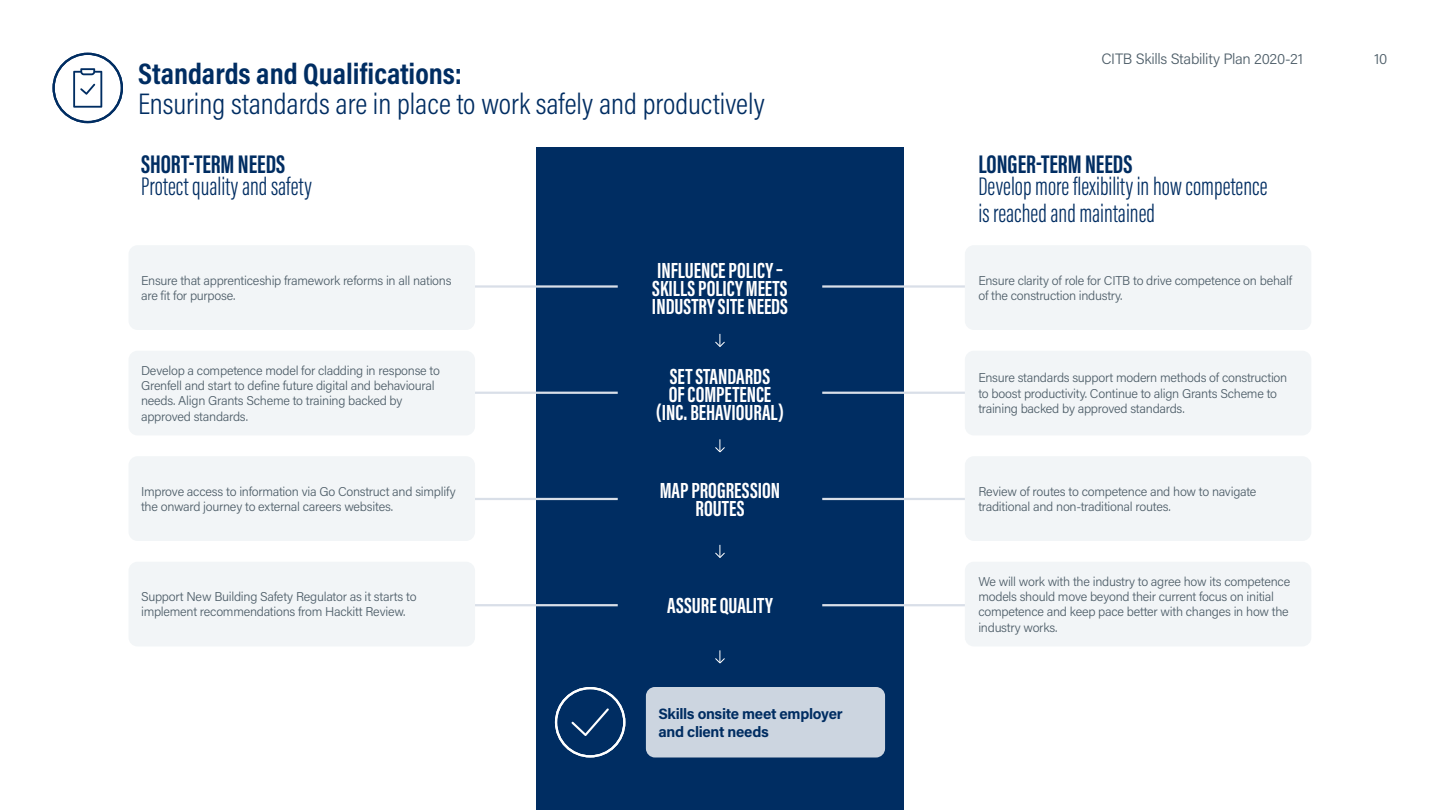
<style>
.page{position:relative;width:1440px;height:810px;background:#fff}
.page>*{position:absolute;margin:0;border:0;box-sizing:border-box;transform-origin:0 0}
.t1{font:300 30px "Acumin Pro Cond";color:#002d62}
.t2{font:700 30px "Acumin Pro Cond";color:#002d62}
.t3{font:300 26.25px/26.2px "Acumin Pro Extra Cond";color:#002d62}
.t4{font:700 26.25px "Acumin Pro Extra Cond";color:#002d62}
.t5{font:700 22.5px/18px "Acumin Pro Extra Cond";color:#fff;text-align:center}
.t6{font:700 15px/18px "Acumin Pro";letter-spacing:-.02em;color:#002d62}
.t7{font:300 15px "Acumin Pro";letter-spacing:-.02em;color:#4d5d68}
.t8{font:300 12.75px/15.3px "Acumin Pro";letter-spacing:-.02em;color:#4d5d68}
</style>
<div class="page">
<div style="left:536px;top:147px;width:368px;height:663px;background:#002d62"></div>
<svg style="left:715px;top:334px;width:10px;height:13px"></svg>
<svg style="left:715px;top:439px;width:10px;height:14px"></svg>
<svg style="left:715px;top:545px;width:10px;height:13px"></svg>
<svg style="left:715px;top:650px;width:10px;height:14px"></svg>
<svg style="left:555px;top:687px;width:70px;height:71px"></svg>
<hr style="left:377px;top:285px;width:241px;height:3px;background:#d9dfe8">
<hr style="left:377px;top:392px;width:241px;height:2px;background:#d9dfe8">
<hr style="left:377px;top:498px;width:241px;height:2px;background:#d9dfe8">
<hr style="left:377px;top:604px;width:241px;height:2px;background:#d9dfe8">
<hr style="left:822px;top:285px;width:241px;height:3px;background:#d9dfe8">
<hr style="left:822px;top:392px;width:241px;height:2px;background:#d9dfe8">
<hr style="left:822px;top:498px;width:241px;height:2px;background:#d9dfe8">
<hr style="left:822px;top:604px;width:241px;height:2px;background:#d9dfe8">
<div style="left:965px;top:245px;width:346px;height:85px;background:#f2f5f7;border-radius:9px"></div>
<div style="left:965px;top:351px;width:346px;height:84px;background:#f2f5f7;border-radius:9px"></div>
<div style="left:965px;top:456px;width:346px;height:85px;background:#f2f5f7;border-radius:9px"></div>
<div style="left:965px;top:562px;width:346px;height:84px;background:#f2f5f7;border-radius:9px"></div>
<div style="left:129px;top:245px;width:346px;height:85px;background:#f2f5f7;border-radius:9px"></div>
<div style="left:129px;top:351px;width:346px;height:84px;background:#f2f5f7;border-radius:9px"></div>
<div style="left:129px;top:456px;width:346px;height:85px;background:#f2f5f7;border-radius:9px"></div>
<div style="left:129px;top:562px;width:346px;height:84px;background:#f2f5f7;border-radius:9px"></div>
<svg style="left:52px;top:53px;width:71px;height:70px"></svg>
<div style="left:646px;top:687px;width:239px;height:71px;background:#ccd5e0;border-radius:9px"></div>
<h1 class="t2" style="left:138px;top:54px;width:326px">Standards and Qualifications:</h1>
<h1 class="t1" style="left:138px;top:84px;width:628px">Ensuring standards are in place to work safely and productively</h1>
<p class="t7" style="left:1101px;top:48px;width:203px">CITB Skills Stability Plan 2020-21</p>
<p class="t7" style="left:1374px;top:48px;width:15px">10</p>
<h2 class="t4" style="left:141px;top:148px;width:146px">SHORT-TERM NEEDS</h2>
<h2 class="t4" style="left:978px;top:148px;width:156px">LONGER-TERM NEEDS</h2>
<h2 class="t3" style="left:141px;top:173px;width:172px">Protect quality and safety</h2>
<h2 class="t3" style="left:978px;top:173px;width:291px">Develop more flexibility in how competence is reached and maintained</h2>
<p class="t8" style="left:141px;top:272px;width:312px">Ensure that apprenticeship framework reforms in all nations are fit for purpose.</p>
<h3 class="t5" style="left:652px;top:261px;width:138px;text-align:left">INFLUENCE POLICY –<br>SKILLS POLICY MEETS<br>INDUSTRY SITE NEEDS</h3>
<p class="t8" style="left:978px;top:272px;width:315px">Ensure clarity of role for CITB to drive competence on behalf of the construction industry.</p>
<p class="t8" style="left:141px;top:362px;width:300px">Develop a competence model for cladding in response to Grenfell and start to define future digital and behavioural needs. Align Grants Scheme to training backed by approved standards.</p>
<h3 class="t5" style="left:656px;top:367px;width:130px">SET STANDARDS<br>OF COMPETENCE (INC. BEHAVIOURAL)</h3>
<p class="t8" style="left:978px;top:370px;width:310px">Ensure standards support modern methods of construction to boost productivity. Continue to align Grants Scheme to training backed by approved standards.</p>
<p class="t8" style="left:141px;top:483px;width:316px">Improve access to information via Go Construct and simplify the onward journey to external careers websites.</p>
<h3 class="t5" style="left:660px;top:481px;width:122px">MAP PROGRESSION<br>ROUTES</h3>
<p class="t8" style="left:978px;top:483px;width:280px">Review of routes to competence and how to navigate traditional and non-traditional routes.</p>
<p class="t8" style="left:141px;top:589px;width:277px">Support New Building Safety Regulator as it starts to implement recommendations from Hackitt Review.</p>
<h3 class="t5" style="left:667px;top:596px;width:107px">ASSURE QUALITY</h3>
<p class="t8" style="left:978px;top:573px;width:313px">We will work with the industry to agree how its competence models should move beyond their current focus on initial competence and keep pace better with changes in how the industry works.</p>
<p class="t6" style="left:658px;top:704px;width:186px">Skills onsite meet employer and client needs</p>
</div>
